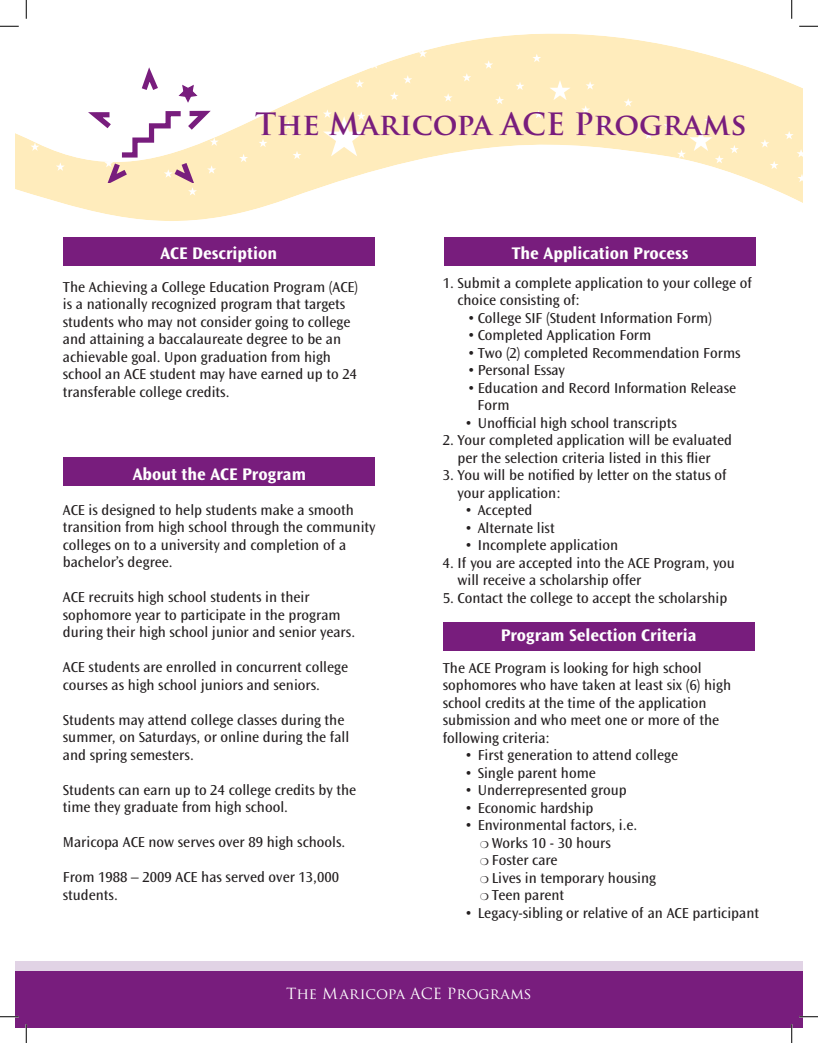
<style>
.page{position:relative;width:818px;height:1043px;background:#fff}
.page>*{position:absolute;margin:0;border:0;box-sizing:border-box;transform-origin:0 0}
.t1{font:700 30px "Trajan Pro";color:#781d7d}
.t2{font:700 17.5px "Ocean Sans Std";color:#fff}
.t3{font:15px/17.5px "Ocean Sans Std";color:#231f20}
.t4{font:15px "Trajan Pro";color:#fff}
</style>
<div class="page">
<div style="left:15px;top:970px;width:787px;height:58px;background:#781d7d"></div>
<svg style="left:15px;top:34px;width:787px;height:187px;fill:#ffecbc"></svg>
<svg style="left:515px;top:82px;width:9px;height:8px"></svg>
<svg style="left:760px;top:139px;width:9px;height:8px"></svg>
<svg style="left:797px;top:174px;width:5px;height:8px"></svg>
<svg style="left:796px;top:149px;width:6px;height:8px"></svg>
<svg style="left:784px;top:131px;width:9px;height:8px"></svg>
<svg style="left:769px;top:161px;width:9px;height:8px"></svg>
<svg style="left:742px;top:184px;width:9px;height:9px"></svg>
<svg style="left:729px;top:145px;width:9px;height:8px"></svg>
<svg style="left:663px;top:116px;width:60px;height:47px;background:#ffeec5"></svg>
<svg style="left:644px;top:131px;width:9px;height:8px"></svg>
<svg style="left:627px;top:161px;width:9px;height:8px"></svg>
<svg style="left:623px;top:98px;width:9px;height:9px"></svg>
<svg style="left:599px;top:121px;width:9px;height:8px"></svg>
<svg style="left:581px;top:105px;width:9px;height:9px"></svg>
<svg style="left:585px;top:81px;width:9px;height:9px"></svg>
<svg style="left:549px;top:80px;width:21px;height:20px"></svg>
<svg style="left:534px;top:110px;width:9px;height:8px"></svg>
<svg style="left:532px;top:54px;width:9px;height:8px"></svg>
<svg style="left:495px;top:96px;width:9px;height:8px"></svg>
<svg style="left:484px;top:60px;width:9px;height:9px"></svg>
<svg style="left:462px;top:73px;width:9px;height:8px"></svg>
<svg style="left:443px;top:93px;width:9px;height:9px"></svg>
<svg style="left:449px;top:34px;width:9px;height:5px"></svg>
<svg style="left:418px;top:49px;width:9px;height:8px"></svg>
<svg style="left:403px;top:75px;width:9px;height:9px"></svg>
<svg style="left:390px;top:92px;width:9px;height:8px"></svg>
<svg style="left:370px;top:60px;width:9px;height:9px"></svg>
<svg style="left:323px;top:109px;width:42px;height:47px"></svg>
<svg style="left:292px;top:151px;width:9px;height:8px"></svg>
<svg style="left:295px;top:62px;width:9px;height:8px"></svg>
<svg style="left:284px;top:121px;width:9px;height:8px"></svg>
<svg style="left:258px;top:139px;width:9px;height:8px"></svg>
<svg style="left:355px;top:79px;width:9px;height:9px"></svg>
<svg style="left:239px;top:154px;width:9px;height:8px"></svg>
<svg style="left:56px;top:162px;width:9px;height:9px"></svg>
<svg style="left:52px;top:121px;width:9px;height:9px"></svg>
<svg style="left:31px;top:142px;width:8px;height:9px"></svg>
<svg style="left:15px;top:120px;width:5px;height:8px"></svg>
<div style="left:15px;top:961px;width:787px;height:9px;background:#e1d3e5"></div>
<svg style="left:81px;top:67px;width:138px;height:128px"></svg>
<div style="left:63px;top:238px;width:311px;height:28px;background:#781d7d"></div>
<div style="left:443px;top:622px;width:312px;height:28px;background:#781d7d"></div>
<div style="left:444px;top:238px;width:311px;height:28px;background:#781d7d"></div>
<div style="left:63px;top:458px;width:311px;height:28px;background:#781d7d"></div>
<svg style="left:0;top:25px;width:19px;height:2px"></svg>
<svg style="left:799px;top:25px;width:19px;height:2px"></svg>
<svg style="left:0;top:1016px;width:19px;height:1px"></svg>
<svg style="left:799px;top:1015px;width:19px;height:2px"></svg>
<svg style="left:25px;top:0;width:2px;height:19px"></svg>
<svg style="left:25px;top:1024px;width:2px;height:18px"></svg>
<svg style="left:791px;top:0;width:1px;height:19px"></svg>
<svg style="left:790px;top:1024px;width:2px;height:18px"></svg>
<h1 class="t1" style="left:255px;top:106px;width:493px">The Maricopa ACE Programs</h1>
<p class="t2" style="left:160px;top:243px;width:118px">ACE Description</p>
<p class="t3" style="left:63px;top:278px;width:297px">The Achieving a College Education Program (ACE) is a nationally recognized program that targets students who may not consider going to college and attaining a baccalaureate degree to be an achievable goal. Upon graduation from high school an ACE student may have earned up to 24 transferable college credits.</p>
<p class="t2" style="left:133px;top:464px;width:175px">About the ACE Program</p>
<p class="t3" style="left:63px;top:501px;width:314px">ACE is designed to help students make a smooth transition from high school through the community colleges on to a university and completion of a bachelor’s degree.</p>
<p class="t3" style="left:63px;top:588px;width:294px">ACE recruits high school students in their sophomore year to participate in the program during their high school junior and senior years.</p>
<p class="t3" style="left:63px;top:658px;width:287px">ACE students are enrolled in concurrent college courses as high school juniors and seniors.</p>
<p class="t3" style="left:63px;top:711px;width:288px">Students may attend college classes during the summer, on Saturdays, or online during the fall and spring semesters.</p>
<p class="t3" style="left:63px;top:781px;width:295px">Students can earn up to 24 college credits by the time they graduate from high school.</p>
<p class="t3" style="left:63px;top:833px;width:284px">Maricopa ACE now serves over 89 high schools.</p>
<p class="t3" style="left:63px;top:868px;width:278px">From 1988 – 2009 ACE has served over 13,000 students.</p>
<p class="t2" style="left:511px;top:243px;width:178px">The Application Process</p>
<p class="t3" style="left:457px;top:274px;width:296px;text-indent:-15px">1. Submit a complete application to your college of choice consisting of:</p>
<p class="t3" style="left:468px;top:309px;width:246px">• College SIF (Student Information Form)</p>
<p class="t3" style="left:468px;top:326px;width:185px">• Completed Application Form</p>
<p class="t3" style="left:468px;top:344px;width:274px">• Two (2) completed Recommendation Forms</p>
<p class="t3" style="left:468px;top:361px;width:99px">• Personal Essay</p>
<p class="t3" style="left:477px;top:379px;width:260px;text-indent:-10px">• Education and Record Information Release<br>Form</p>
<p class="t3" style="left:465px;top:414px;width:213px">• Unofficial high school transcripts</p>
<p class="t3" style="left:443px;top:431px;width:291px;text-align:center">2. Your completed application will be evaluated per the selection criteria listed in this flier</p>
<p class="t3" style="left:457px;top:466px;width:270px;text-indent:-15px">3. You will be notified by letter on the status of your application:</p>
<p class="t3" style="left:465px;top:501px;width:69px">• Accepted</p>
<p class="t3" style="left:465px;top:519px;width:91px">• Alternate list</p>
<p class="t3" style="left:465px;top:536px;width:154px">• Incomplete application</p>
<p class="t3" style="left:457px;top:554px;width:279px;text-indent:-15px">4. If you are accepted into the ACE Program, you will receive a scholarship offer</p>
<p class="t3" style="left:443px;top:589px;width:286px">5. Contact the college to accept the scholarship</p>
<p class="t2" style="left:500px;top:625px;width:197px">Program Selection Criteria</p>
<p class="t3" style="left:443px;top:659px;width:290px">The ACE Program is looking for high school sophomores who have taken at least six (6) high school credits at the time of the application submission and who meet one or more of the following criteria:</p>
<p class="t3" style="left:465px;top:747px;width:214px">• First generation to attend college</p>
<p class="t3" style="left:465px;top:764px;width:132px">• Single parent home</p>
<p class="t3" style="left:465px;top:782px;width:163px">• Underrepresented group</p>
<p class="t3" style="left:465px;top:799px;width:130px">• Economic hardship</p>
<p class="t3" style="left:480px;top:817px;width:177px;text-indent:-15px">• Environmental factors, i.e.<br>❍ Works 10 - 30 hours<br>❍ Foster care<br>❍ Lives in temporary housing ❍ Teen parent</p>
<p class="t3" style="left:465px;top:904px;width:295px">• Legacy-sibling or relative of an ACE participant</p>
<p class="t4" style="left:286px;top:984px;width:247px">The Maricopa ACE Programs</p>
</div>
